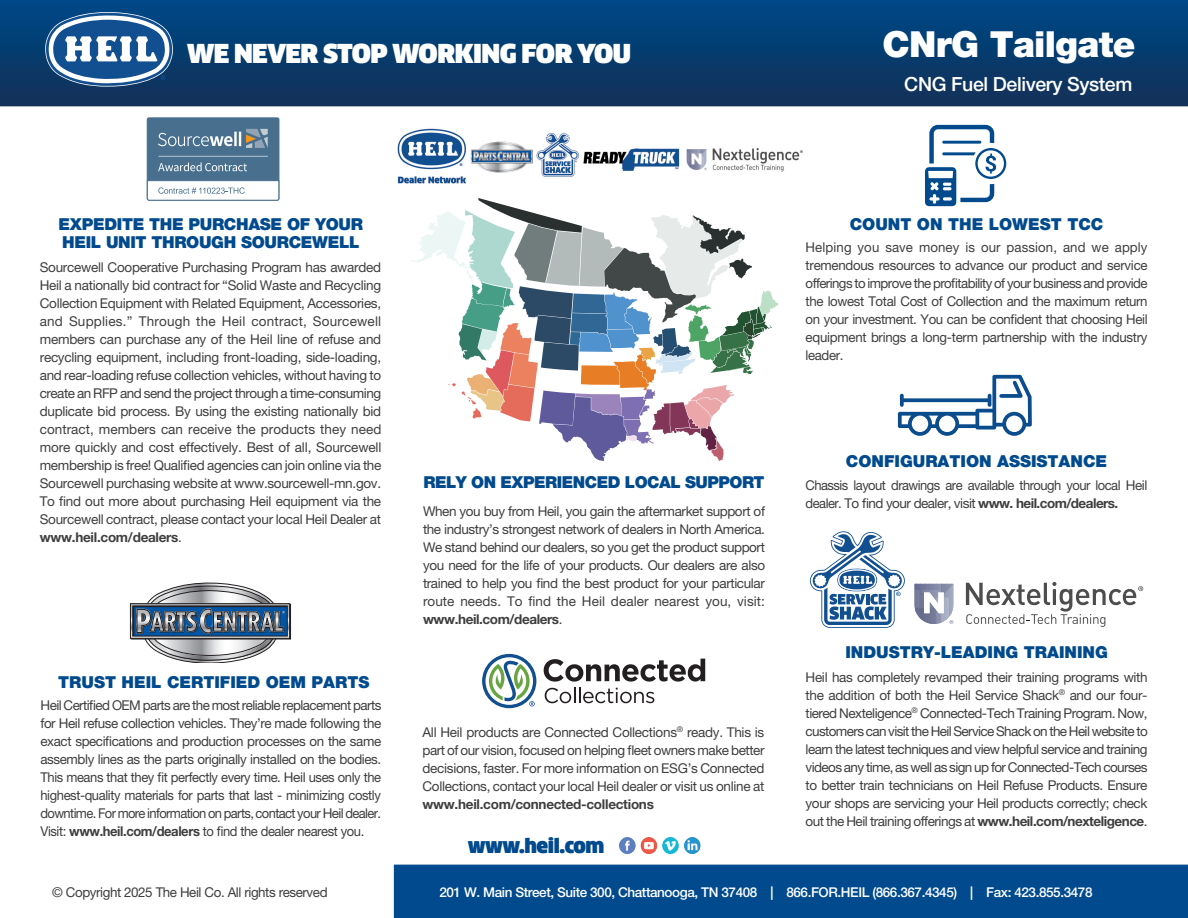
<style>
.page{position:relative;width:1188px;height:918px;background:#fff}
.page>*{position:absolute;margin:0;border:0;box-sizing:border-box;transform-origin:0 0}
.t1{font:36px "Helvetica Neue LT 95 Blk";letter-spacing:-.02em;color:#fff}
.t2{font:900 25.5px "Clan Offc";letter-spacing:-.02em;color:#fff}
.t3{font:19.5px "Helvetica Neue LT 65 Md";letter-spacing:-.02em;color:#fff}
.t4{font:900 19.5px "Clan Offc";letter-spacing:-.02em;color:#004a8d}
.t5{font:16.5px "Helvetica Neue LT 95 Blk";color:#004a8d}
.t6{font:16.5px/18px "Helvetica Neue LT 95 Blk";letter-spacing:-.02em;color:#004a8d}
.t7{font:16.5px "Helvetica Neue LT 95 Blk";letter-spacing:-.03em;color:#004a8d}
.t8{font:13.5px/18px "Helvetica Neue LT 55 Rm";letter-spacing:-.03em;color:#3e3e3f;text-align:justify}
.t9{font:13.5px/18px "Helvetica Neue LT 55 Rm";letter-spacing:-.03em;color:#3e3e3f;scale:.96 1}
.t10{font:13.5px "Helvetica Neue LT 65 Md";letter-spacing:-.03em;color:#fff}
.t11{font:13.5px "Helvetica Neue LT 75 Bd";letter-spacing:-.02em;color:#3e3e3f}
.s1{font-family:"Helvetica Neue LT 55 Rm"}
.s2{font-family:"Helvetica Neue LT 75 Bd"}
</style>
<div class="page">
<img style="left:0;top:0;width:1188px;height:918px">
<div style="left:147px;top:118px;width:132px;height:82px;background:#48708e;border-radius:2px"></div>
<div style="left:147px;top:118px;width:132px;height:83px;border:1px solid #48708e;border-radius:2px"></div>
<svg style="left:158px;top:156px;width:110px;height:15px"></svg>
<svg style="left:158px;top:129px;width:110px;height:19px"></svg>
<svg style="left:147px;top:180px;width:132px;height:21px;background:#dee5eb"></svg>
<svg style="left:810px;top:531px;width:95px;height:97px"></svg>
<svg style="left:966px;top:582px;width:177px;height:45px"></svg>
<svg style="left:914px;top:584px;width:40px;height:40px"></svg>
<svg style="left:130px;top:581px;width:161px;height:82px"></svg>
<img style="left:619px;top:837px;width:102px;height:17px">
<svg style="left:410px;top:198px;width:368px;height:263px"></svg>
<svg style="left:898px;top:375px;width:134px;height:61px"></svg>
<svg style="left:925px;top:125px;width:81px;height:81px"></svg>
<img style="left:398px;top:127px;width:407px;height:56px">
<svg style="left:45px;top:11px;width:128px;height:76px"></svg>
<svg style="left:544px;top:659px;width:161px;height:44px"></svg>
<svg style="left:482px;top:654px;width:54px;height:54px"></svg>
<h2 class="t2" style="left:187px;top:40px;width:446px">WE NEVER STOP WORKING FOR YOU</h2>
<h1 class="t1" style="left:883px;top:23px;width:254px">CNrG Tailgate</h1>
<h3 class="t3" style="left:904px;top:73px;width:229px">CNG Fuel Delivery System</h3>
<p class="t6" style="left:59px;top:215px;width:306px">EXPEDITE THE PURCHASE OF YOUR<br>HEIL UNIT THROUGH SOURCEWELL</p>
<p class="t8" style="left:40px;top:258px;width:343px">Sourcewell Cooperative Purchasing Program has awarded Heil a nationally bid contract for “Solid Waste and Recycling Collection Equipment with Related Equipment, Accessories, and Supplies.” Through the Heil contract, Sourcewell members can purchase any of the Heil line of refuse and recycling equipment, including front-loading, side-loading, and rear-loading refuse collection vehicles, without having to create an RFP and send the project through a time-consuming duplicate bid process. By using the existing nationally bid contract, members can receive the products they need more quickly and cost effectively. Best of all, Sourcewell membership is free! Qualified agencies can join online via the Sourcewell purchasing website at www.sourcewell-mn.gov.<br>To find out more about purchasing Heil equipment via the Sourcewell contract, please contact your local Heil Dealer at</p>
<p class="t11" style="left:40px;top:529px;width:144px">www.heil.com/dealers<span class="s1">.</span></p>
<p class="t5" style="left:58px;top:672px;width:313px">TRUST HEIL CERTIFIED OEM PARTS</p>
<p class="t8" style="left:40px;top:696px;width:342px">Heil Certified OEM parts are the most reliable replacement parts for Heil refuse collection vehicles. They’re made following the exact specifications and production processes on the same assembly lines as the parts originally installed on the bodies.<br>This means that they fit perfectly every time. Heil uses only the highest-quality materials for parts that last - minimizing costly downtime. For more information on parts, contact your Heil dealer.<br>Visit: <span class="s2">www.heil.com/dealers</span> to find the dealer nearest you.</p>
<p class="t7" style="left:423px;top:472px;width:343px">RELY ON EXPERIENCED LOCAL SUPPORT</p>
<p class="t8" style="left:423px;top:501px;width:344px">When you buy from Heil, you gain the aftermarket support of the industry’s strongest network of dealers in North America.<br>We stand behind our dealers, so you get the product support you need for the life of your products. Our dealers are also trained to help you find the best product for your particular route needs. To find the Heil dealer nearest you, visit:</p>
<p class="t11" style="left:423px;top:610px;width:141px">www.heil.com/dealers<span class="s1">.</span></p>
<p class="t8" style="left:423px;top:723px;width:344px">All Heil products are Connected Collections<sup>®</sup> ready. This is part of our vision, focused on helping fleet owners make better decisions, faster. For more information on ESG’s Connected Collections, contact your local Heil dealer or visit us online at</p>
<p class="t11" style="left:423px;top:795px;width:233px">www.heil.com/connected-collections</p>
<h3 class="t4" style="left:468px;top:835px;width:138px">www.heil.com</h3>
<p class="t5" style="left:850px;top:215px;width:255px">COUNT ON THE LOWEST TCC</p>
<p class="t8" style="left:806px;top:238px;width:344px">Helping you save money is our passion, and we apply tremendous resources to advance our product and service offerings to improve the profitability of your business and provide the lowest Total Cost of Collection and the maximum return on your investment. You can be confident that choosing Heil equipment brings a long-term partnership with the industry leader.</p>
<p class="t5" style="left:846px;top:451px;width:263px">CONFIGURATION ASSISTANCE</p>
<p class="t9" style="left:806px;top:476px;width:358px">Chassis layout drawings are available through your local Heil dealer. To find your dealer, visit <span class="s2">www. heil.com/dealers.</span></p>
<p class="t5" style="left:845px;top:642px;width:264px">INDUSTRY-LEADING TRAINING</p>
<p class="t8" style="left:806px;top:668px;width:344px">Heil has completely revamped their training programs with the addition of both the Heil Service Shack<sup>®</sup> and our four&shy;tiered Nexteligence<sup>®</sup> Connected-Tech Training Program. Now, customers can visit the Heil Service Shack on the Heil website to learn the latest techniques and view helpful service and training videos any time, as well as sign up for Connected-Tech courses to better train technicians on Heil Refuse Products. Ensure your shops are servicing your Heil products correctly; check out the Heil training offerings at <span class="s2">www.heil.com/nexteligence</span>.</p>
<p class="t8" style="left:52px;top:883px;width:277px">© Copyright 2025 The Heil Co. All rights reserved</p>
<p class="t10" style="left:439px;top:884px;width:655px">201 W. Main Street, Suite 300, Chattanooga, TN 37408 | 866.FOR.HEIL (866.367.4345) | Fax: 423.855.3478</p>
</div>
